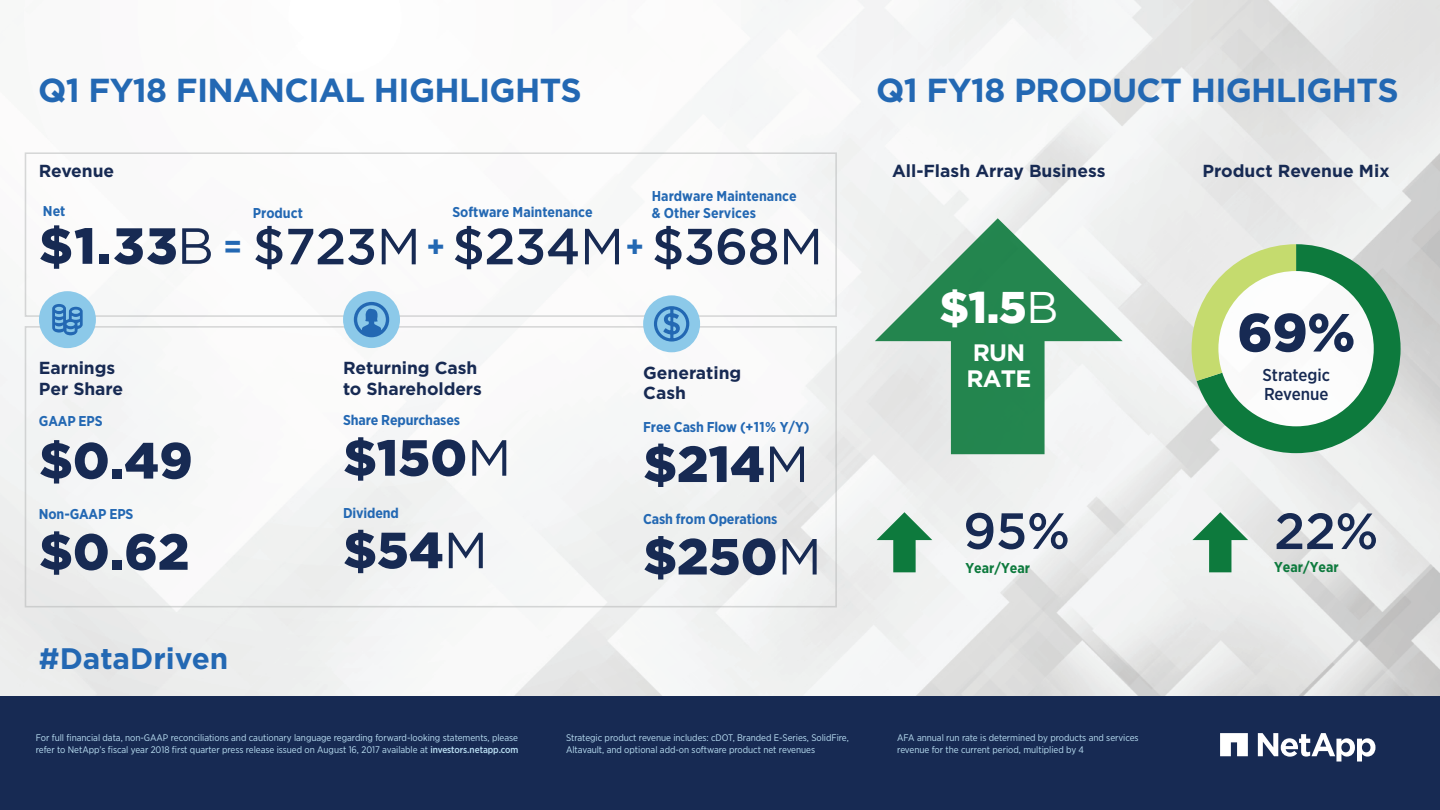
<style>
.page{position:relative;width:1440px;height:810px;background:#fff}
.page>*{position:absolute;margin:0;border:0;box-sizing:border-box;transform-origin:0 0}
.t1{font:900 53.55px "Gotham";color:#172a53}
.t2{font:900 50.7px/92.6px "Gotham";color:#172a53}
.t3{font:500 50.7px "Gotham";letter-spacing:-.01em;color:#172a53}
.t4{font:900 44.4px "Gotham";color:#fff}
.t5{font:700 33.3px "Gotham";letter-spacing:-.02em;color:#2368b3}
.t6{font:700 29.7px "Gotham";color:#2368b3}
.t7{font:700 29.25px "Gotham";color:#2368b3}
.t8{font:700 23.85px/25.3px "Gotham";letter-spacing:-.03em;color:#fff}
.t9{font:700 17.4px/21px "Gotham";letter-spacing:-.005em;color:#172a53}
.t10{font:500 17.25px/19px "Gotham Narrow";color:#172a53}
.t11{font:700 14.25px/17.1px "Gotham Narrow";letter-spacing:-.01em;color:#2368b3}
.t12{font:700 14.25px "Gotham Narrow";color:#0d7a3d}
.t13{font:9.45px/11.4px "Gotham Narrow";letter-spacing:-.005em;color:#badff3}
.s1{font-weight:400}
.s2{font-weight:500}
</style>
<div class="page">
<img style="left:0;top:0;width:1440px;height:697px">
<div style="left:0;top:697px;width:1440px;height:113px;background:#172a53"></div>
<div style="left:25px;top:152px;width:812px;height:165px;border:2px solid #b1b3b3"></div>
<div style="left:25px;top:326px;width:812px;height:281px;border:2px solid #b1b3b3"></div>
<svg style="left:1258px;top:733px;width:117px;height:29px"></svg>
<svg style="left:1220px;top:733px;width:28px;height:23px"></svg>
<div style="left:39px;top:291px;width:57px;height:57px;background:#8cc9e9;border-radius:50%"></div>
<svg style="left:52px;top:304px;width:31px;height:31px"></svg>
<div style="left:343px;top:291px;width:57px;height:57px;background:#8cc9e9;border-radius:50%"></div>
<svg style="left:354px;top:302px;width:35px;height:35px"></svg>
<div style="left:643px;top:295px;width:57px;height:57px;background:#8cc9e9;border-radius:50%"></div>
<svg style="left:654px;top:306px;width:35px;height:36px"></svg>
<svg style="left:875px;top:218px;width:247px;height:236px"></svg>
<svg style="left:876px;top:512px;width:56px;height:60px"></svg>
<svg style="left:1192px;top:512px;width:56px;height:60px"></svg>
<svg style="left:1191px;top:244px;width:209px;height:209px"></svg>
<h3 class="t5" style="left:38px;top:68px;width:545px">Q1 FY18 FINANCIAL HIGHLIGHTS</h3>
<h3 class="t9" style="left:39px;top:160px;width:77px">Revenue</h3>
<h3 class="t11" style="left:43px;top:202px;width:24px">Net</h3>
<h2 class="t2" style="left:39px;top:199px;width:176px">$1.33<span class="s1">B</span></h2>
<h3 class="t11" style="left:253px;top:204px;width:52px">Product</h3>
<h3 class="t11" style="left:452px;top:203px;width:142px">Software Maintenance</h3>
<h2 class="t3" style="left:253px;top:213px;width:169px">$723<span class="s1">M</span></h2>
<h2 class="t3" style="left:452px;top:213px;width:173px">$234<span class="s1">M</span></h2>
<h3 class="t7" style="left:224px;top:228px;width:20px">=</h3>
<h3 class="t7" style="left:427px;top:228px;width:20px">+</h3>
<h3 class="t7" style="left:625px;top:228px;width:20px">+</h3>
<h3 class="t11" style="left:652px;top:187px;width:146px">Hardware Maintenance &amp; Other Services</h3>
<h2 class="t3" style="left:652px;top:213px;width:173px">$368<span class="s1">M</span></h2>
<h3 class="t9" style="left:39px;top:357px;width:86px">Earnings<br>Per Share</h3>
<h3 class="t11" style="left:39px;top:413px;width:65px">GAAP EPS</h3>
<h2 class="t2" style="left:39px;top:414px;width:155px;line-height:91.2px">$0.49 $0.62</h2>
<h3 class="t11" style="left:39px;top:505px;width:96px">Non-GAAP EPS</h3>
<h3 class="t9" style="left:343px;top:357px;width:140px">Returning Cash to Shareholders</h3>
<h3 class="t11" style="left:343px;top:412px;width:119px">Share Repurchases</h3>
<h2 class="t2" style="left:343px;top:411px;width:170px">$150<span class="s1">M </span>$54<span class="s1">M</span></h2>
<h3 class="t11" style="left:343px;top:504px;width:57px">Dividend</h3>
<h3 class="t9" style="left:643px;top:362px;width:100px">Generating<br>Cash</h3>
<h3 class="t11" style="left:643px;top:418px;width:168px">Free Cash Flow (+11% Y/Y)</h3>
<h2 class="t2" style="left:643px;top:417px;width:180px">$214<span class="s1">M </span>$250<span class="s1">M</span></h2>
<h3 class="t11" style="left:643px;top:511px;width:136px">Cash from Operations</h3>
<h3 class="t6" style="left:39px;top:639px;width:191px">#DataDriven</h3>
<h3 class="t5" style="left:876px;top:68px;width:524px">Q1 FY18 PRODUCT HIGHLIGHTS</h3>
<h3 class="t9" style="left:892px;top:160px;width:215px">All-Flash Array Business</h3>
<h3 class="t9" style="left:1202px;top:160px;width:188px">Product Revenue Mix</h3>
<h3 class="t4" style="left:939px;top:277px;width:121px">$1.5<span class="s1">B</span></h3>
<h3 class="t8" style="left:966px;top:340px;width:67px">RUN<br>RATE</h3>
<h1 class="t1" style="left:1237px;top:296px;width:120px">69%</h1>
<h3 class="t10" style="left:1262px;top:365px;width:69px">Strategic<br>Revenue</h3>
<h2 class="t3" style="left:963px;top:498px;width:108px">95%</h2>
<h2 class="t3" style="left:1274px;top:498px;width:106px">22%</h2>
<h3 class="t12" style="left:965px;top:559px;width:66px">Year/Year</h3>
<h3 class="t12" style="left:1274px;top:558px;width:66px">Year/Year</h3>
<p class="t13" style="left:36px;top:732px;width:484px">For full financial data, non-GAAP reconciliations and cautionary language regarding forward-looking statements, please refer to NetApp’s fiscal year 2018 first quarter press release issued on August 16, 2017 available at <span class="s2">investors.netapp.com</span></p>
<p class="t13" style="left:566px;top:732px;width:284px">Strategic product revenue includes: cDOT, Branded E-Series, SolidFire,<br>Altavault, and optional add-on software product net revenues</p>
<p class="t13" style="left:897px;top:732px;width:243px">AFA annual run rate is determined by products and services revenue for the current period, multiplied by 4</p>
</div>
